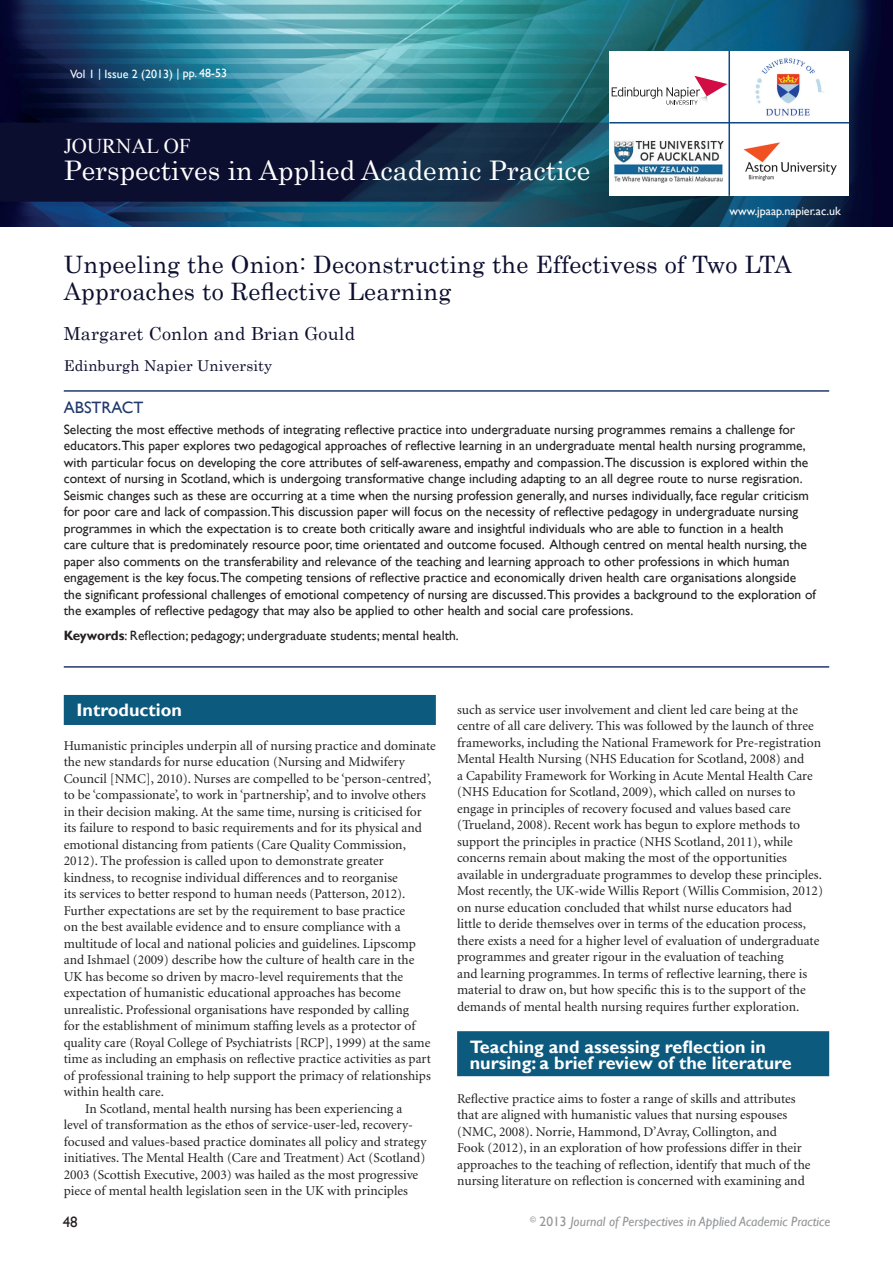
<style>
.page{position:relative;width:893px;height:1263px;background:#fff}
.page>*{position:absolute;margin:0;border:0;box-sizing:border-box;transform-origin:0 0}
.t1{font:27px "Century";color:#fff}
.t2{font:24px/27px "Century";letter-spacing:.01em;color:#0d0f2f}
.t3{font:21px "Times New Roman";color:#fff}
.t4{font:700 18px/16.5px "Gill Sans";color:#fff}
.t5{font:18px "Century";letter-spacing:.01em;color:#0d0f2f}
.t6{font:16.5px "Gill Sans";color:#20386e}
.t7{font:15px "Century";letter-spacing:.01em;color:#0d0f2f}
.t8{font:15px "Gill Sans";color:#231f20}
.t9{font:13.5px/16.5px "Minion";color:#231f20}
.t10{font:13.5px/16.5px "Gill Sans";color:#231f20}
.t11{font:italic 13.5px "Gill Sans";color:#939598}
.t12{font:12px "Gill Sans";color:#fff}
.s1{font-weight:700}
.s2{font-style:normal}
</style>
<div class="page">
<img style="left:0;top:0;width:893px;height:226px">
<div style="left:609px;top:51px;width:240px;height:145px;background:#fff"></div>
<img style="left:755px;top:58px;width:69px;height:58px">
<img style="left:743px;top:142px;width:93px;height:38px">
<svg style="left:612px;top:76px;width:115px;height:29px"></svg>
<img style="left:614px;top:140px;width:110px;height:43px">
<hr style="left:728px;top:51px;width:2px;height:145px;background:#0d4785">
<hr style="left:609px;top:122px;width:240px;height:2px;background:#0d4785">
<div style="left:64px;top:695px;width:372px;height:30px;background:#0c5a7e"></div>
<div style="left:457px;top:1031px;width:372px;height:45px;background:#0c5a7e"></div>
<hr style="left:64px;top:390px;width:765px;height:2px;background:#20386e">
<hr style="left:64px;top:666px;width:765px;height:2px;background:#20386e">
<p class="t12" style="left:70px;top:67px;width:158px">Vol 1 | Issue 2 (2013) | pp. 48-53</p>
<h3 class="t3" style="left:64px;top:132px;width:128px">JOURNAL OF</h3>
<h1 class="t1" style="left:64px;top:148px;width:528px">Perspectives in Applied Academic Practice</h1>
<p class="t12" style="left:729px;top:204px;width:113px">www.jpaap.napier.ac.uk</p>
<h2 class="t2" style="left:64px;top:249px;width:729px">Unpeeling the Onion: Deconstructing the Effectivess of Two LTA<br>Approaches to Reflective Learning</h2>
<h3 class="t5" style="left:64px;top:318px;width:293px">Margaret Conlon and Brian Gould</h3>
<p class="t7" style="left:64px;top:353px;width:210px">Edinburgh Napier University</p>
<p class="t6" style="left:64px;top:398px;width:81px">Abstract</p>
<p class="t10" style="left:64px;top:421px;width:754px">Selecting the most effective methods of integrating reflective practice into undergraduate nursing programmes remains a challenge for educators.This paper explores two pedagogical approaches of reflective learning in an undergraduate mental health nursing programme, with particular focus on developing the core attributes of self-awareness, empathy and compassion.The discussion is explored within the context of nursing in Scotland, which is undergoing transformative change including adapting to an all degree route to nurse regisration.<br>Seismic changes such as these are occurring at a time when the nursing profession generally, and nurses individually, face regular criticism for poor care and lack of compassion.This discussion paper will focus on the necessity of reflective pedagogy in undergraduate nursing programmes in which the expectation is to create both critically aware and insightful individuals who are able to function in a health<br>care culture that is predominately resource poor, time orientated and outcome focused. Although centred on mental health nursing, the paper also comments on the transferability and relevance of the teaching and learning approach to other professions in which human engagement is the key focus.The competing tensions of reflective practice and economically driven health care organisations alongside the significant professional challenges of emotional competency of nursing are discussed.This provides a background to the exploration of the examples of reflective pedagogy that may also be applied to other health and social care professions.</p>
<p class="t10" style="left:64px;top:628px;width:397px"><span class="s1">Keywords</span>: Reflection; pedagogy; undergraduate students; mental health.</p>
<h3 class="t4" style="left:77px;top:702px;width:107px">Introduction</h3>
<p class="t9" style="left:64px;top:738px;width:374px">Humanistic principles underpin all of nursing practice and dominate</p>
<p class="t9" style="left:64px;top:754px;width:343px">the new standards for nurse education (Nursing and Midwifery</p>
<p class="t9" style="left:64px;top:771px;width:369px">Council [NMC], 2010). Nurses are compelled to be ‘person-centred’,</p>
<p class="t9" style="left:64px;top:787px;width:364px">to be ‘compassionate’, to work in ‘partnership’, and to involve others</p>
<p class="t9" style="left:64px;top:804px;width:359px">in their decision making. At the same time, nursing is criticised for</p>
<p class="t9" style="left:64px;top:820px;width:360px">its failure to respond to basic requirements and for its physical and</p>
<p class="t9" style="left:64px;top:837px;width:344px">emotional distancing from patients (Care Quality Commission,</p>
<p class="t9" style="left:64px;top:853px;width:322px">2012). The profession is called upon to demonstrate greater</p>
<p class="t9" style="left:64px;top:870px;width:336px">kindness, to recognise individual differences and to reorganise</p>
<p class="t9" style="left:64px;top:886px;width:343px">its services to better respond to human needs (Patterson, 2012).</p>
<p class="t9" style="left:64px;top:903px;width:343px">Further expectations are set by the requirement to base practice</p>
<p class="t9" style="left:64px;top:919px;width:338px">on the best available evidence and to ensure compliance with a</p>
<p class="t9" style="left:64px;top:936px;width:354px">multitude of local and national policies and guidelines. Lipscomp</p>
<p class="t9" style="left:64px;top:952px;width:352px">and Ishmael (2009) describe how the culture of health care in the</p>
<p class="t9" style="left:64px;top:969px;width:341px">UK has become so driven by macro-level requirements that the</p>
<p class="t9" style="left:64px;top:985px;width:338px">expectation of humanistic educational approaches has become</p>
<p class="t9" style="left:64px;top:1002px;width:347px">unrealistic. Professional organisations have responded by calling</p>
<p class="t9" style="left:64px;top:1018px;width:353px">for the establishment of minimum staffing levels as a protector of</p>
<p class="t9" style="left:64px;top:1035px;width:368px">quality care (Royal College of Psychiatrists [RCP], 1999) at the same</p>
<p class="t9" style="left:64px;top:1051px;width:369px">time as including an emphasis on reflective practice activities as part</p>
<p class="t9" style="left:64px;top:1068px;width:368px">of professional training to help support the primacy of relationships</p>
<p class="t9" style="left:64px;top:1084px;width:102px">within health care.</p>
<p class="t9" style="left:85px;top:1101px;width:319px">In Scotland, mental health nursing has been experiencing a</p>
<p class="t9" style="left:64px;top:1117px;width:351px">level of transformation as the ethos of service-user-led, recovery-</p>
<p class="t9" style="left:64px;top:1134px;width:364px">focused and values-based practice dominates all policy and strategy</p>
<p class="t9" style="left:64px;top:1150px;width:363px">initiatives. The Mental Health (Care and Treatment) Act (Scotland)</p>
<p class="t9" style="left:64px;top:1167px;width:356px">2003 (Scottish Executive, 2003) was hailed as the most progressive</p>
<p class="t9" style="left:64px;top:1183px;width:346px">piece of mental health legislation seen in the UK with principles</p>
<p class="t9" style="left:457px;top:702px;width:367px">such as service user involvement and client led care being at the centre of all care delivery. This was followed by the launch of three frameworks, including the National Framework for Pre-registration Mental Health Nursing (NHS Education for Scotland, 2008) and<br>a Capability Framework for Working in Acute Mental Health Care (NHS Education for Scotland, 2009), which called on nurses to engage in principles of recovery focused and values based care (Trueland, 2008). Recent work has begun to explore methods to support the principles in practice (NHS Scotland, 2011), while concerns remain about making the most of the opportunities available in undergraduate programmes to develop these principles.<br>Most recently, the UK-wide Willis Report (Willis Commision, 2012) on nurse education concluded that whilst nurse educators had<br>little to deride themselves over in terms of the education process, there exists a need for a higher level of evaluation of undergraduate programmes and greater rigour in the evaluation of teaching<br>and learning programmes. In terms of reflective learning, there is material to draw on, but how specific this is to the support of the demands of mental health nursing requires further exploration.</p>
<h3 class="t4" style="left:470px;top:1039px;width:323px">Teaching and assessing reflection in nursing: a brief review of the literature</h3>
<p class="t9" style="left:457px;top:1091px;width:355px">Reflective practice aims to foster a range of skills and attributes that are aligned with humanistic values that nursing espouses (NMC, 2008). Norrie, Hammond, D’Avray, Collington, and<br>Fook (2012), in an exploration of how professions differ in their approaches to the teaching of reflection, identify that much of the nursing literature on reflection is concerned with examining and</p>
<p class="t8" style="left:63px;top:1213px;width:16px">48</p>
<p class="t11" style="left:530px;top:1214px;width:302px"><sup>©</sup> <span class="s2">2013</span> Journal of Perspectives in Applied Academic Practice</p>
</div>
